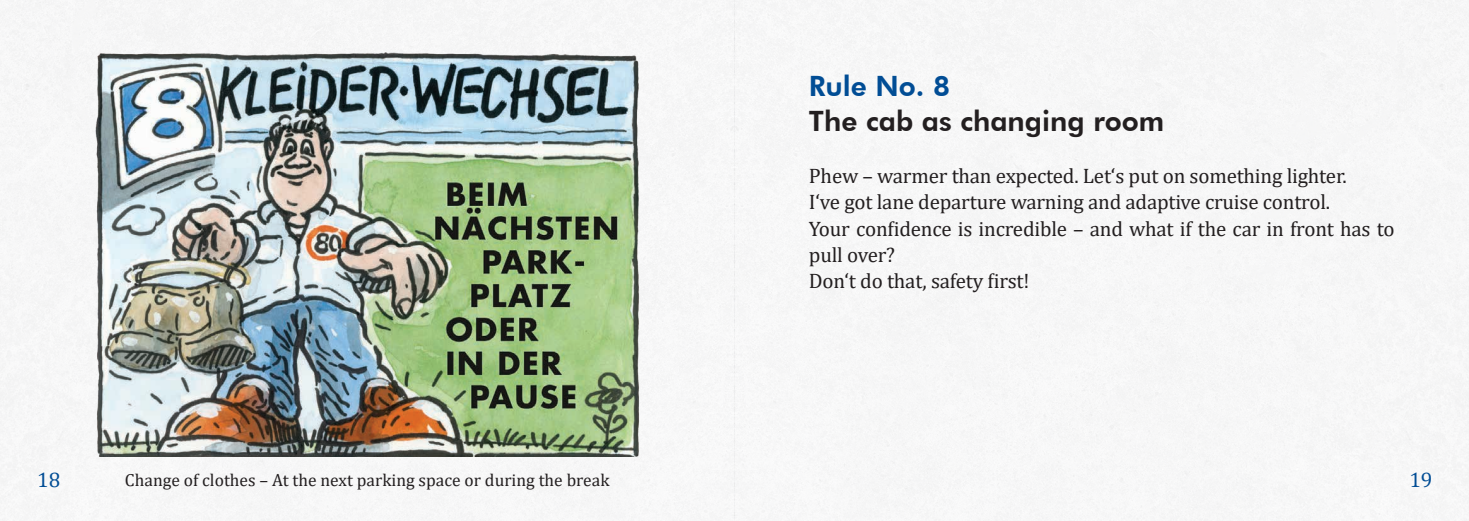
<style>
.page{position:relative;width:1469px;height:521px;background:#fff}
.page>*{position:absolute;margin:0;border:0;box-sizing:border-box;transform-origin:0 0}
.t1{font:800 28px "Futura BT";color:#231f20}
.t2{font:800 28px "Futura BT";color:#014d95}
.t3{font:21px/26.2px "Cambria";letter-spacing:-.01em;color:#231f20}
.t4{font:21px "Cambria";color:#014d95}
.t5{font:17.5px "Cambria";color:#231f20}
</style>
<div class="page">
<img style="left:0;top:0;width:1468px;height:521px">
<img style="left:93px;top:49px;width:549px;height:407px">
<h1 class="t2" style="left:809px;top:69px;width:143px">Rule No. 8</h1>
<h1 class="t1" style="left:809px;top:104px;width:357px">The cab as changing room</h1>
<p class="t3" style="left:809px;top:163px;width:587px">Phew – warmer than expected. Let‘s put on something lighter.<br>I‘ve got lane departure warning and adaptive cruise control.<br>Your confidence is incredible – and what if the car in front has to pull over?<br>Don‘t do that, safety first!</p>
<p class="t4" style="left:37px;top:467px;width:25px">18</p>
<p class="t4" style="left:1409px;top:467px;width:25px">19</p>
<p class="t5" style="left:125px;top:470px;width:486px">Change of clothes – At the next parking space or during the break</p>
</div>
